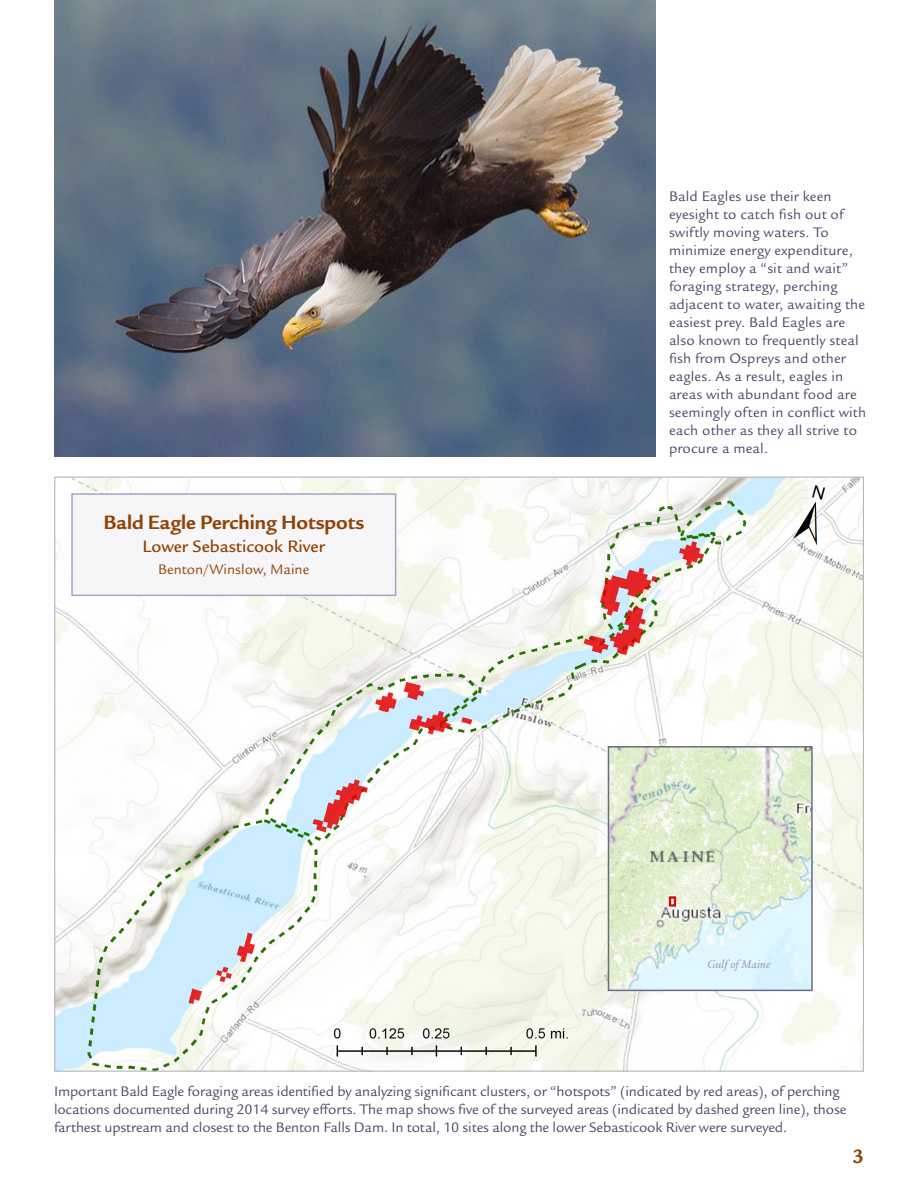
<style>
.page{position:relative;width:918px;height:1188px;background:#fff}
.page>*{position:absolute;margin:0;border:0;box-sizing:border-box;transform-origin:0 0}
.t1{font:700 21px "Legacy Sans ITC Std";color:#914204}
.t2{font:500 18px "Legacy Sans ITC Std";color:#914204}
.t3{font:15px/18px "Legacy Sans ITC Std";letter-spacing:.01em;color:#454867}
.t4{font:15px/18px "Legacy Sans ITC Std";letter-spacing:-.01em;color:#454867}
.t5{font:15px "Legacy Sans ITC Std";color:#914204}
.t6{font:italic 12px "Legacy Serif ITC Std";color:#9798a7}
</style>
<div class="page">
<img style="left:54px;top:0;width:602px;height:456px">
<img style="left:56px;top:479px;width:806px;height:591px">
<div style="left:72px;top:494px;width:324px;height:101px;background:#f6f6f9"></div>
<div style="left:71px;top:493px;width:325px;height:103px;border:2px solid #a1a7c1"></div>
<img style="left:611px;top:749px;width:199px;height:239px">
<div style="left:608px;top:746px;width:205px;height:245px;border:2px solid #6b6c81"></div>
<h1 class="t1" style="left:103px;top:511px;width:262px">Bald Eagle Perching Hotspots</h1>
<p class="t2" style="left:143px;top:536px;width:184px">Lower Sebasticook River</p>
<p class="t5" style="left:158px;top:561px;width:153px">Benton/Winslow, Maine</p>
<p class="t3" style="left:669px;top:187px;width:199px">Bald Eagles use their keen eyesight to catch fish out of swiftly moving waters. To minimize energy expenditure, they employ a “sit and wait” foraging strategy, perching adjacent to water, awaiting the easiest prey. Bald Eagles are also known to frequently steal fish from Ospreys and other eagles. As a result, eagles in areas with abundant food are seemingly often in conflict with each other as they all strive to procure a meal.</p>
<p class="t6" style="left:708px;top:958px;width:65px">Gulf of Maine</p>
<p class="t4" style="left:54px;top:1082px;width:794px">Important Bald Eagle foraging areas identified by analyzing significant clusters, or “hotspots” (indicated by red areas), of perching locations documented during 2014 survey efforts. The map shows five of the surveyed areas (indicated by dashed green line), those farthest upstream and closest to the Benton Falls Dam. In total, 10 sites along the lower Sebasticook River were surveyed.</p>
<h1 class="t1" style="left:852px;top:1145px;width:13px">3</h1>
</div>
